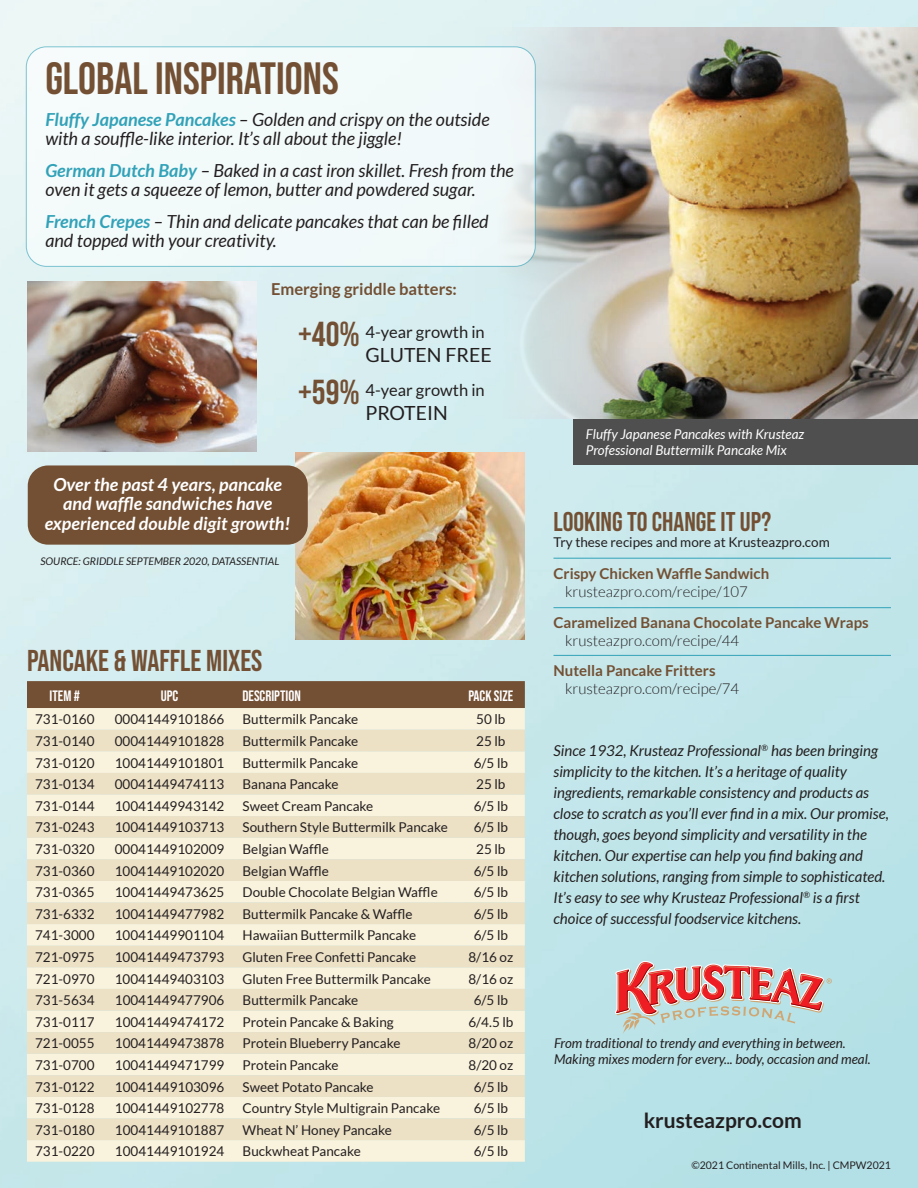
<style>
.page{position:relative;width:918px;height:1188px;background:#fff}
.page>*{position:absolute;margin:0;border:0;box-sizing:border-box;transform-origin:0 0}
.t1{font:45px "Bebas Neue";color:#735034}
.t2{font:30px "Bebas Neue";color:#735034}
.t3{font:27px "Bebas Neue";color:#735034}
.t4{font:700 21px "Lato";color:#231f20}
.t5{font:19.5px "Lato";color:#231f20}
.t6{font:italic 18px/19.4px "Lato";color:#231f20}
.t7{font:italic 700 18px/19.4px "Lato";color:#fff;text-align:center}
.t8{font:16.5px "Lato";color:#231f20}
.t9{font:700 16.5px "Lato";color:#735034}
.t10{font:italic 15px/21px "Lato";color:#231f20}
.t11{font:700 15px "Lato";color:#735034}
.t12{font:300 15px "Lato";color:#231f20}
.t13{font:15px "Bebas Neue";color:#fff}
.t14{font:13.5px "Lato";color:#231f20}
.t15{font:italic 13.5px "Lato";color:#231f20}
.t16{font:italic 13.5px/16.2px "Lato";color:#fff}
.t17{font:italic 10.5px "Lato";color:#231f20}
.t18{font:10.5px "Lato";color:#231f20}
.s1{font-weight:700;color:#32a2b8}
.s2{font-family:"Bebas Neue";font-size:34.5px;color:#735034}
</style>
<div class="page">
<img style="left:0;top:0;width:918px;height:1188px">
<div style="left:27px;top:681px;width:498px;height:27px;background:#735034"></div>
<div style="left:27px;top:708px;width:498px;height:454px;background:#f9f2dc"></div>
<svg style="left:27px;top:730px;width:498px;height:410px;background:#f1e8cf"></svg>
<img style="left:475px;top:27px;width:443px;height:392px">
<div style="left:26px;top:47px;width:509px;height:219px;background:#f3fafa;border-radius:20px"></div>
<div style="left:26px;top:46px;width:510px;height:221px;border:1px solid #32a2b8;border-radius:20px"></div>
<hr style="left:554px;top:558px;width:337px;height:1px;background:#32a2b8">
<hr style="left:554px;top:607px;width:337px;height:1px;background:#32a2b8">
<hr style="left:554px;top:655px;width:337px;height:1px;background:#32a2b8">
<svg style="left:615px;top:961px;width:217px;height:73px;background:#cbacab"></svg>
<img style="left:295px;top:453px;width:230px;height:187px">
<div style="left:28px;top:465px;width:280px;height:80px;background:#735034;border-radius:20px"></div>
<div style="left:573px;top:419px;width:345px;height:45px;background:#4e4f4e"></div>
<img style="left:27px;top:282px;width:229px;height:170px">
<p class="t1" style="left:45px;top:53px;width:295px">GLOBAL INSPIRATIONS</p>
<p class="t6" style="left:45px;top:110px;width:446px"><span class="s1">Fluffy Japanese Pancakes</span> – Golden and crispy on the outside with a souffle-like interior. It’s all about the jiggle!</p>
<p class="t6" style="left:45px;top:161px;width:470px"><span class="s1">German Dutch Baby</span> – Baked in a cast iron skillet. Fresh from the oven it gets a squeeze of lemon, butter and powdered sugar.</p>
<p class="t6" style="left:45px;top:212px;width:445px"><span class="s1">French Crepes</span> – Thin and delicate pancakes that can be filled and topped with your creativity.</p>
<p class="t9" style="left:271px;top:280px;width:187px">Emerging griddle batters:</p>
<p class="t8" style="left:298px;top:323px;width:188px"><span class="s2">+40%</span> 4-year growth in</p>
<p class="t5" style="left:366px;top:344px;width:128px">GLUTEN FREE</p>
<p class="t8" style="left:298px;top:381px;width:188px"><span class="s2">+59%</span> 4-year growth in</p>
<p class="t5" style="left:366px;top:402px;width:84px">PROTEIN</p>
<p class="t7" style="left:45px;top:475px;width:247px">Over the past 4 years, pancake and waffle sandwiches have experienced double digit growth!</p>
<p class="t17" style="left:40px;top:555px;width:240px">SOURCE: GRIDDLE SEPTEMBER 2020, DATASSENTIAL</p>
<p class="t2" style="left:27px;top:643px;width:237px">PANCAKE &amp; WAFFLE MIXES</p>
<p class="t13" style="left:50px;top:688px;width:32px">ITEM #</p>
<p class="t13" style="left:161px;top:688px;width:19px">UPC</p>
<p class="t13" style="left:243px;top:688px;width:60px">DESCRIPTION</p>
<p class="t13" style="left:468px;top:688px;width:46px">PACK SIZE</p>
<p class="t14" style="left:35px;top:712px;width:61px">731-0160</p>
<p class="t14" style="left:115px;top:712px;width:111px">00041449101866</p>
<p class="t14" style="left:243px;top:712px;width:117px">Buttermilk Pancake</p>
<p class="t14" style="left:476px;top:712px;width:31px">50 lb</p>
<p class="t14" style="left:35px;top:734px;width:61px">731-0140</p>
<p class="t14" style="left:115px;top:734px;width:111px">00041449101828</p>
<p class="t14" style="left:243px;top:734px;width:117px">Buttermilk Pancake</p>
<p class="t14" style="left:476px;top:734px;width:31px">25 lb</p>
<p class="t14" style="left:35px;top:755px;width:61px">731-0120</p>
<p class="t14" style="left:115px;top:755px;width:111px">10041449101801</p>
<p class="t14" style="left:243px;top:755px;width:117px">Buttermilk Pancake</p>
<p class="t14" style="left:474px;top:755px;width:36px">6/5 lb</p>
<p class="t14" style="left:35px;top:777px;width:61px">731-0134</p>
<p class="t14" style="left:115px;top:777px;width:111px">00041449474113</p>
<p class="t14" style="left:243px;top:777px;width:98px">Banana Pancake</p>
<p class="t14" style="left:476px;top:777px;width:31px">25 lb</p>
<p class="t14" style="left:35px;top:798px;width:61px">731-0144</p>
<p class="t14" style="left:115px;top:798px;width:111px">10041449943142</p>
<p class="t14" style="left:243px;top:798px;width:132px">Sweet Cream Pancake</p>
<p class="t14" style="left:474px;top:798px;width:36px">6/5 lb</p>
<p class="t14" style="left:35px;top:820px;width:61px">731-0243</p>
<p class="t14" style="left:115px;top:820px;width:111px">10041449103713</p>
<p class="t14" style="left:243px;top:820px;width:207px">Southern Style Buttermilk Pancake</p>
<p class="t14" style="left:474px;top:820px;width:36px">6/5 lb</p>
<p class="t14" style="left:35px;top:842px;width:61px">731-0320</p>
<p class="t14" style="left:115px;top:842px;width:111px">00041449102009</p>
<p class="t14" style="left:243px;top:842px;width:88px">Belgian Waffle</p>
<p class="t14" style="left:476px;top:842px;width:31px">25 lb</p>
<p class="t14" style="left:35px;top:863px;width:61px">731-0360</p>
<p class="t14" style="left:115px;top:863px;width:111px">10041449102020</p>
<p class="t14" style="left:243px;top:863px;width:88px">Belgian Waffle</p>
<p class="t14" style="left:474px;top:863px;width:36px">6/5 lb</p>
<p class="t14" style="left:35px;top:885px;width:61px">731-0365</p>
<p class="t14" style="left:115px;top:885px;width:111px">10041449473625</p>
<p class="t14" style="left:243px;top:885px;width:197px">Double Chocolate Belgian Waffle</p>
<p class="t14" style="left:474px;top:885px;width:36px">6/5 lb</p>
<p class="t14" style="left:35px;top:906px;width:61px">731-6332</p>
<p class="t14" style="left:115px;top:906px;width:111px">10041449477982</p>
<p class="t14" style="left:243px;top:906px;width:172px">Buttermilk Pancake &amp; Waffle</p>
<p class="t14" style="left:474px;top:906px;width:36px">6/5 lb</p>
<p class="t14" style="left:35px;top:928px;width:61px">741-3000</p>
<p class="t14" style="left:115px;top:928px;width:111px">10041449901104</p>
<p class="t14" style="left:243px;top:928px;width:175px">Hawaiian Buttermilk Pancake</p>
<p class="t14" style="left:474px;top:928px;width:36px">6/5 lb</p>
<p class="t14" style="left:35px;top:950px;width:61px">721-0975</p>
<p class="t14" style="left:115px;top:950px;width:111px">10041449473793</p>
<p class="t14" style="left:243px;top:950px;width:175px">Gluten Free Confetti Pancake</p>
<p class="t14" style="left:468px;top:950px;width:46px">8/16 oz</p>
<p class="t14" style="left:35px;top:971px;width:61px">721-0970</p>
<p class="t14" style="left:115px;top:971px;width:111px">10041449403103</p>
<p class="t14" style="left:243px;top:971px;width:190px">Gluten Free Buttermilk Pancake</p>
<p class="t14" style="left:468px;top:971px;width:46px">8/16 oz</p>
<p class="t14" style="left:35px;top:993px;width:61px">731-5634</p>
<p class="t14" style="left:115px;top:993px;width:111px">10041449477906</p>
<p class="t14" style="left:243px;top:993px;width:117px">Buttermilk Pancake</p>
<p class="t14" style="left:474px;top:993px;width:36px">6/5 lb</p>
<p class="t14" style="left:35px;top:1014px;width:61px">731-0117</p>
<p class="t14" style="left:115px;top:1014px;width:111px">10041449474172</p>
<p class="t14" style="left:243px;top:1014px;width:153px">Protein Pancake &amp; Baking</p>
<p class="t14" style="left:468px;top:1014px;width:46px">6/4.5 lb</p>
<p class="t14" style="left:35px;top:1036px;width:61px">721-0055</p>
<p class="t14" style="left:115px;top:1036px;width:111px">10041449473878</p>
<p class="t14" style="left:243px;top:1036px;width:159px">Protein Blueberry Pancake</p>
<p class="t14" style="left:469px;top:1036px;width:46px">8/20 oz</p>
<p class="t14" style="left:35px;top:1058px;width:61px">731-0700</p>
<p class="t14" style="left:115px;top:1058px;width:111px">10041449471799</p>
<p class="t14" style="left:243px;top:1058px;width:98px">Protein Pancake</p>
<p class="t14" style="left:469px;top:1058px;width:46px">8/20 oz</p>
<p class="t14" style="left:35px;top:1079px;width:61px">731-0122</p>
<p class="t14" style="left:115px;top:1079px;width:111px">10041449103096</p>
<p class="t14" style="left:243px;top:1079px;width:133px">Sweet Potato Pancake</p>
<p class="t14" style="left:474px;top:1079px;width:36px">6/5 lb</p>
<p class="t14" style="left:35px;top:1101px;width:61px">731-0128</p>
<p class="t14" style="left:115px;top:1101px;width:111px">10041449102778</p>
<p class="t14" style="left:243px;top:1101px;width:199px">Country Style Multigrain Pancake</p>
<p class="t14" style="left:474px;top:1101px;width:36px">6/5 lb</p>
<p class="t14" style="left:35px;top:1122px;width:61px">731-0180</p>
<p class="t14" style="left:115px;top:1122px;width:111px">10041449101887</p>
<p class="t14" style="left:243px;top:1122px;width:151px">Wheat N’ Honey Pancake</p>
<p class="t14" style="left:474px;top:1122px;width:36px">6/5 lb</p>
<p class="t14" style="left:35px;top:1144px;width:61px">731-0220</p>
<p class="t14" style="left:115px;top:1144px;width:111px">10041449101924</p>
<p class="t14" style="left:243px;top:1144px;width:120px">Buckwheat Pancake</p>
<p class="t14" style="left:474px;top:1144px;width:36px">6/5 lb</p>
<p class="t16" style="left:586px;top:426px;width:220px">Fluffy Japanese Pancakes with Krusteaz<br>Professional Buttermilk Pancake Mix</p>
<p class="t3" style="left:554px;top:506px;width:219px">LOOKING TO CHANGE IT UP?</p>
<p class="t14" style="left:554px;top:535px;width:278px">Try these recipes and more at Krusteazpro.com</p>
<p class="t11" style="left:554px;top:565px;width:217px">Crispy Chicken Waffle Sandwich</p>
<p class="t12" style="left:565px;top:583px;width:184px">krusteazpro.com/recipe/107</p>
<p class="t11" style="left:554px;top:614px;width:317px">Caramelized Banana Chocolate Pancake Wraps</p>
<p class="t12" style="left:565px;top:633px;width:176px">krusteazpro.com/recipe/44</p>
<p class="t11" style="left:554px;top:662px;width:164px">Nutella Pancake Fritters</p>
<p class="t12" style="left:565px;top:681px;width:176px">krusteazpro.com/recipe/74</p>
<p class="t10" style="left:553px;top:741px;width:337px">Since 1932, Krusteaz Professional<sup>®</sup> has been bringing simplicity to the kitchen. It’s a heritage of quality ingredients, remarkable consistency and products as close to scratch as you’ll ever find in a mix. Our promise, though, goes beyond simplicity and versatility in the kitchen. Our expertise can help you find baking and kitchen solutions, ranging from simple to sophisticated.<br>It’s easy to see why Krusteaz Professional<sup>®</sup> is a first choice of successful foodservice kitchens.</p>
<p class="t15" style="left:554px;top:1035px;width:293px">From traditional to trendy and everything in between.</p>
<p class="t15" style="left:554px;top:1051px;width:318px">Making mixes modern for every... body, occasion and meal.</p>
<p class="t4" style="left:644px;top:1109px;width:160px">krusteazpro.com</p>
<p class="t18" style="left:691px;top:1160px;width:201px">©2021 Continental Mills, Inc. | CMPW2021</p>
</div>
